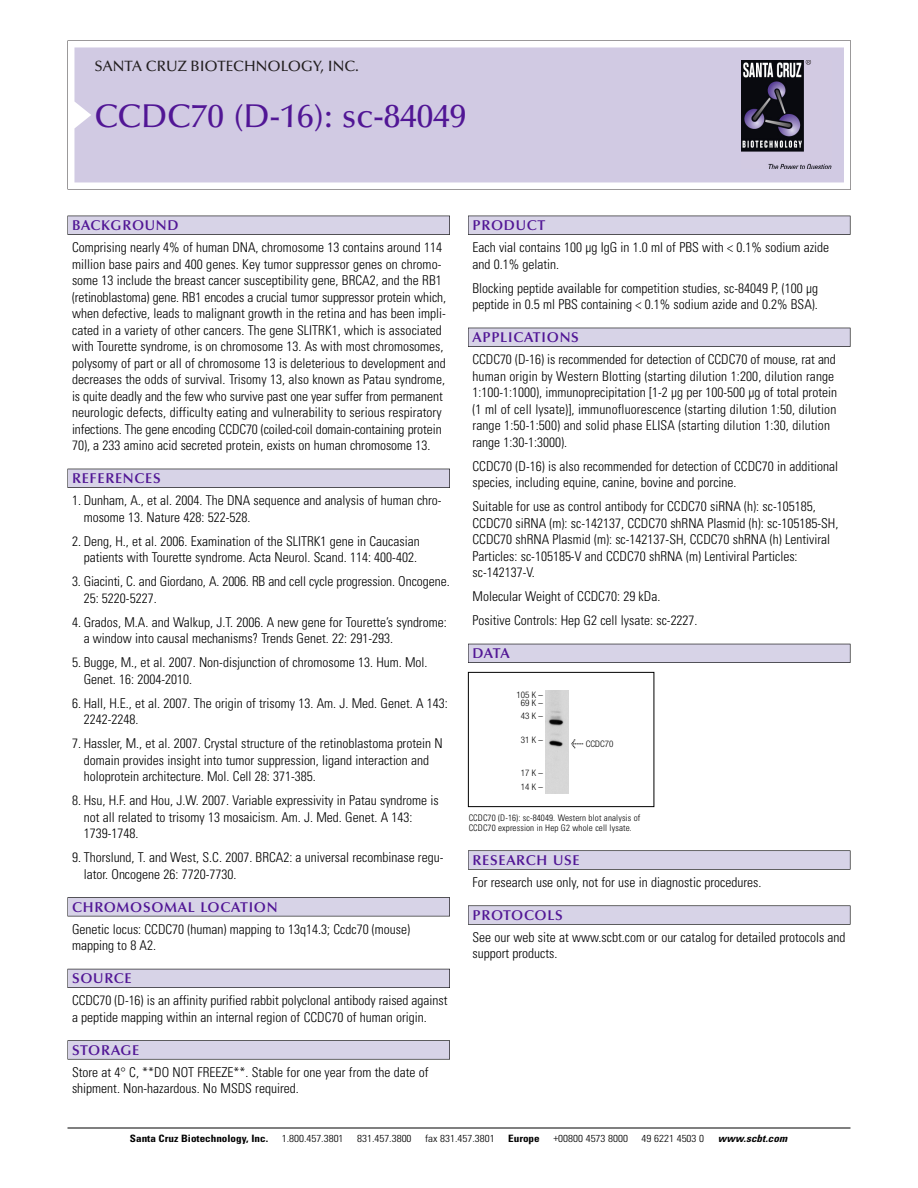
<style>
.page{position:relative;width:918px;height:1188px;background:#fff}
.page>*{position:absolute;margin:0;border:0;box-sizing:border-box;transform-origin:0 0}
.t1{font:500 33px "Optima";color:#511695}
.t2{font:500 15px "Optima";color:#231f20}
.t3{font:600 14.25px "Optima";letter-spacing:.05em;color:#511695}
.t4{font:300 condensed 13.5px/16.5px "Univers";color:#000}
.t5{font:300 condensed 10.2px "Univers";color:#000;scale:1.1 1}
.t6{font:700 condensed 10.2px "Univers";color:#000;scale:1.1 1}
.t7{font:italic 700 condensed 10.2px "Univers";letter-spacing:.005em;color:#000;scale:1.1 1}
.t8{font:300 condensed 9px/10.5px "Univers";letter-spacing:.015em;color:#000}
.t9{font:300 condensed 9px/8.1px "Helvetica Neue";color:#000;text-align:center}
.s1{font-family:"Meta Plus";font-weight:400;font-stretch:normal;font-size:10.5px}
</style>
<div class="page">
<svg style="left:68px;top:40px;width:783px;height:149px"></svg>
<div style="left:74px;top:47px;width:770px;height:135px;background:#d1cae3"></div>
<img style="left:741px;top:60px;width:90px;height:108px">
<div style="left:68px;top:216px;width:382px;height:19px;background:#525155"></div>
<div style="left:68px;top:216px;width:381px;height:18px;background:#d7d3e7"></div>
<div style="left:68px;top:469px;width:382px;height:19px;background:#515055"></div>
<div style="left:68px;top:469px;width:381px;height:18px;background:#d7d3e7"></div>
<div style="left:68px;top:897px;width:382px;height:19px;background:#545357"></div>
<div style="left:68px;top:898px;width:381px;height:18px;background:#d7d3e7"></div>
<div style="left:68px;top:969px;width:382px;height:19px;background:#54535a"></div>
<div style="left:68px;top:969px;width:381px;height:18px;background:#d7d3e7"></div>
<svg style="left:68px;top:1040px;width:382px;height:20px"></svg>
<div style="left:68px;top:1041px;width:381px;height:18px;background:#d7d3e7"></div>
<div style="left:468px;top:216px;width:382px;height:19px;background:#525155"></div>
<div style="left:468px;top:216px;width:382px;height:18px;background:#d7d3e7"></div>
<div style="left:468px;top:328px;width:382px;height:19px;background:#515055"></div>
<div style="left:468px;top:328px;width:382px;height:18px;background:#d7d3e7"></div>
<div style="left:468px;top:644px;width:382px;height:19px;background:#525158"></div>
<div style="left:468px;top:644px;width:382px;height:18px;background:#d7d3e7"></div>
<div style="left:468px;top:850px;width:382px;height:20px;background:#666"></div>
<div style="left:468px;top:851px;width:382px;height:18px;background:#d7d3e7"></div>
<svg style="left:468px;top:905px;width:382px;height:20px"></svg>
<div style="left:468px;top:906px;width:382px;height:18px;background:#d7d3e7"></div>
<hr style="left:68px;top:1128px;width:782px;height:1px;background:#000">
<div style="left:468px;top:672px;width:186px;height:135px;border:1px solid #000"></div>
<img style="left:545px;top:691px;width:24px;height:103px">
<p class="t2" style="left:94px;top:61px;width:266px">SANTA CRUZ BIOTECHNOLOGY, INC.</p>
<h1 class="t1" style="left:94px;top:103px;width:373px">CCDC70 (D-16): sc-84049</h1>
<p class="t3" style="left:72px;top:219px;width:108px">BACKGROUND</p>
<p class="t4" style="left:72px;top:240px;width:376px">Comprising nearly 4% of human DNA, chromosome 13 contains around 114 million base pairs and 400 genes. Key tumor suppressor genes on chromo&shy;some 13 include the breast cancer susceptibility gene, BRCA2, and the RB1 (retinoblastoma) gene. RB1 encodes a crucial tumor suppressor protein which, when defective, leads to malignant growth in the retina and has been impli&shy;cated in a variety of other cancers. The gene SLITRK1, which is associated with Tourette syndrome, is on chromosome 13. As with most chromosomes, polysomy of part or all of chromosome 13 is deleterious to development and decreases the odds of survival. Trisomy 13, also known as Patau syndrome, is quite deadly and the few who survive past one year suffer from permanent neurologic defects, difficulty eating and vulnerability to serious respiratory infections. The gene encoding CCDC70 (coiled-coil domain-containing protein 70), a 233 amino acid secreted protein, exists on human chromosome 13.</p>
<p class="t3" style="left:72px;top:473px;width:90px">REFERENCES</p>
<p class="t4" style="left:84px;top:493px;width:360px;text-indent:-12px">1. Dunham, A., et al. 2004. The DNA sequence and analysis of human chro&shy;mosome 13. Nature 428: 522-528.</p>
<p class="t4" style="left:72px;top:534px;width:349px;text-align:right">2. Deng, H., et al. 2006. Examination of the SLITRK1 gene in Caucasian patients with Tourette syndrome. Acta Neurol. Scand. 114: 400-402.</p>
<p class="t4" style="left:84px;top:574px;width:368px;text-indent:-12px">3. Giacinti, C. and Giordano, A. 2006. RB and cell cycle progression. Oncogene.<br>25: 5220-5227.</p>
<p class="t4" style="left:84px;top:615px;width:365px;text-indent:-12px">4. Grados, M.A. and Walkup, J.T. 2006. A new gene for Tourette’s syndrome: a window into causal mechanisms? Trends Genet. 22: 291-293.</p>
<p class="t4" style="left:84px;top:655px;width:345px;text-indent:-12px">5. Bugge, M., et al. 2007. Non-disjunction of chromosome 13. Hum. Mol.<br>Genet. 16: 2004-2010.</p>
<p class="t4" style="left:84px;top:696px;width:366px;text-indent:-12px">6. Hall, H.E., et al. 2007. The origin of trisomy 13. Am. J. Med. Genet. A 143:<br>2242-2248.</p>
<p class="t4" style="left:84px;top:736px;width:360px;text-indent:-12px">7. Hassler, M., et al. 2007. Crystal structure of the retinoblastoma protein N domain provides insight into tumor suppression, ligand interaction and holoprotein architecture. Mol. Cell 28: 371-385.</p>
<p class="t4" style="left:84px;top:793px;width:357px;text-indent:-12px">8. Hsu, H.F. and Hou, J.W. 2007. Variable expressivity in Patau syndrome is not all related to trisomy 13 mosaicism. Am. J. Med. Genet. A 143:<br>1739-1748.</p>
<p class="t4" style="left:84px;top:850px;width:361px;text-indent:-12px">9. Thorslund, T. and West, S.C. 2007. BRCA2: a universal recombinase regu&shy;lator. Oncogene 26: 7720-7730.</p>
<p class="t3" style="left:72px;top:901px;width:207px">CHROMOSOMAL LOCATION</p>
<p class="t4" style="left:72px;top:922px;width:340px">Genetic locus: CCDC70 (human) mapping to 13q14.3; Ccdc70 (mouse) mapping to 8 A2.</p>
<p class="t3" style="left:72px;top:973px;width:61px">SOURCE</p>
<p class="t4" style="left:72px;top:993px;width:377px">CCDC70 (D-16) is an affinity purified rabbit polyclonal antibody raised against a peptide mapping within an internal region of CCDC70 of human origin.</p>
<p class="t3" style="left:72px;top:1044px;width:69px">STORAGE</p>
<p class="t4" style="left:72px;top:1065px;width:358px">Store at 4° C, **DO NOT FREEZE**. Stable for one year from the date of shipment. Non-hazardous. No MSDS required.</p>
<p class="t3" style="left:473px;top:219px;width:74px">PRODUCT</p>
<p class="t4" style="left:473px;top:240px;width:358px">Each vial contains 100 µg IgG in 1.0 ml of PBS with &lt; 0.1% sodium azide and 0.1% gelatin.</p>
<p class="t4" style="left:473px;top:281px;width:347px">Blocking peptide available for competition studies, sc-84049 P, (100 µg peptide in 0.5 ml PBS containing &lt; 0.1% sodium azide and 0.2% BSA).</p>
<p class="t3" style="left:473px;top:332px;width:108px">APPLICATIONS</p>
<p class="t4" style="left:473px;top:352px;width:366px">CCDC70 (D-16) is recommended for detection of CCDC70 of mouse, rat and human origin by Western Blotting (starting dilution 1:200, dilution range 1:100-1:1000), immunoprecipitation [1-2 µg per 100-500 µg of total protein (1 ml of cell lysate)], immunofluorescence (starting dilution 1:50, dilution range 1:50-1:500) and solid phase ELISA (starting dilution 1:30, dilution range 1:30-1:3000).</p>
<p class="t4" style="left:473px;top:459px;width:367px">CCDC70 (D-16) is also recommended for detection of CCDC70 in additional species, including equine, canine, bovine and porcine.</p>
<p class="t4" style="left:473px;top:499px;width:367px">Suitable for use as control antibody for CCDC70 siRNA (h): sc-105185, CCDC70 siRNA (m): sc-142137, CCDC70 shRNA Plasmid (h): sc-105185-SH, CCDC70 shRNA Plasmid (m): sc-142137-SH, CCDC70 shRNA (h) Lentiviral Particles: sc-105185-V and CCDC70 shRNA (m) Lentiviral Particles: sc-142137-V.</p>
<p class="t4" style="left:473px;top:586px;width:227px;line-height:24px">Molecular Weight of CCDC70: 29 kDa.<br>Positive Controls: Hep G2 cell lysate: sc-2227.</p>
<p class="t3" style="left:473px;top:648px;width:39px">DATA</p>
<p class="t9" style="left:517px;top:692px;width:28px">105 K –<br>69K–</p>
<p class="t9" style="left:521px;top:713px;width:24px">43K–</p>
<p class="t9" style="left:521px;top:737px;width:24px">31K–</p>
<p class="t9" style="left:521px;top:766px;width:24px;line-height:14px;text-align:left">17K–<br>14K–</p>
<p class="t9" style="left:571px;top:741px;width:44px"><span class="s1">&lt;</span> CCDC70</p>
<p class="t8" style="left:469px;top:813px;width:173px">CCDC70 (D-16): sc-84049. Western blot analysis of<br>CCDC70 expression in Hep G2 whole cell lysate.</p>
<p class="t3" style="left:473px;top:854px;width:109px">RESEARCH USE</p>
<p class="t4" style="left:473px;top:875px;width:290px">For research use only, not for use in diagnostic procedures.</p>
<p class="t3" style="left:473px;top:909px;width:92px">PROTOCOLS</p>
<p class="t4" style="left:473px;top:930px;width:375px">See our web site at www.scbt.com or our catalog for detailed protocols and support products.</p>
<p class="t6" style="left:130px;top:1135px;width:127px">Santa Cruz Biotechnology, Inc.</p>
<p class="t5" style="left:282px;top:1135px;width:58px">1.800.457.3801</p>
<p class="t5" style="left:357px;top:1135px;width:51px">831.457.3800</p>
<p class="t5" style="left:425px;top:1135px;width:65px">fax 831.457.3801</p>
<p class="t6" style="left:508px;top:1135px;width:30px">Europe</p>
<p class="t5" style="left:553px;top:1135px;width:69px">+00800 4573 8000</p>
<p class="t5" style="left:642px;top:1135px;width:58px">49 6221 4503 0</p>
<p class="t7" style="left:718px;top:1135px;width:64px">www.scbt.com</p>
</div>
